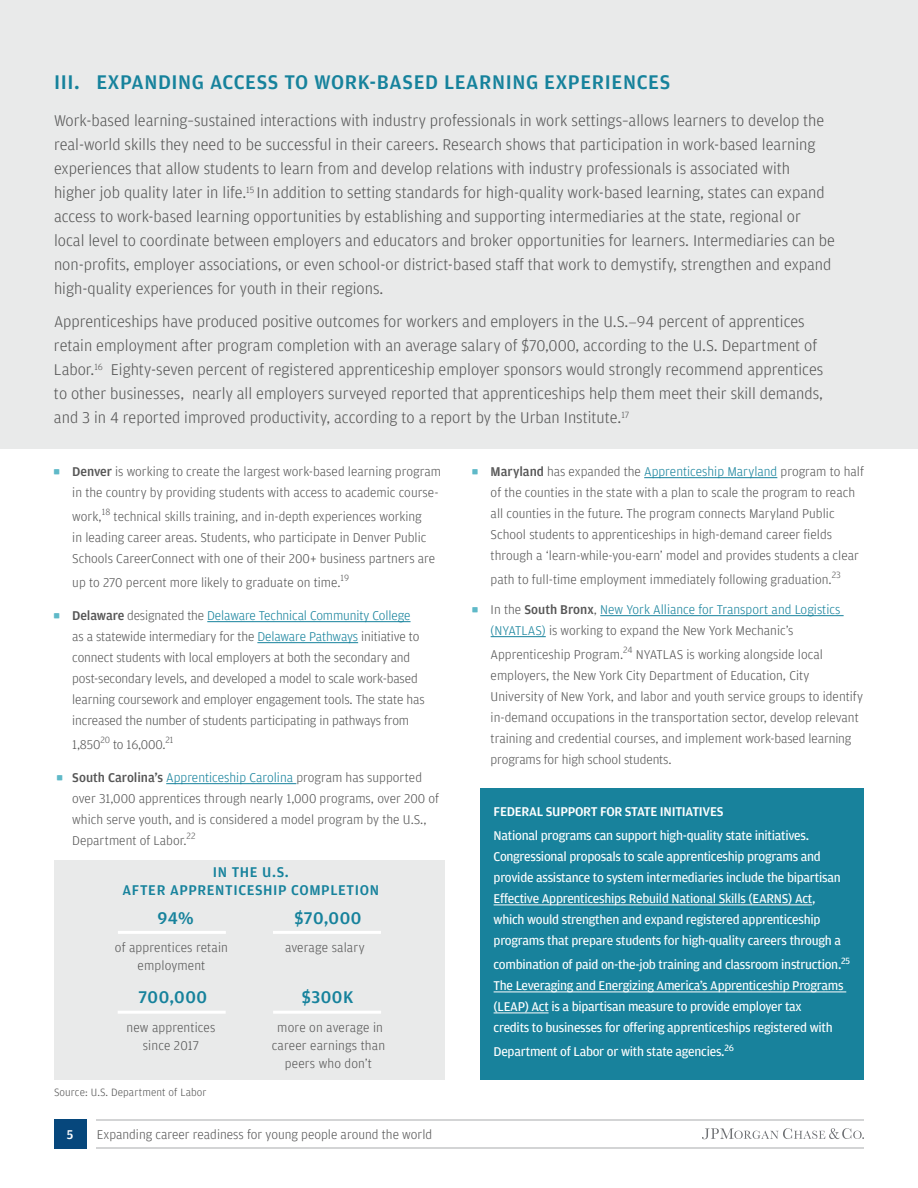
<style>
.page{position:relative;width:918px;height:1188px;background:#fff}
.page>*{position:absolute;margin:0;border:0;box-sizing:border-box;transform-origin:0 0}
.t1{font:500 21px "Amplitude";letter-spacing:.03em;color:#16829c}
.t2{font:500 18px "Amplitude";letter-spacing:.03em;color:#16829c}
.t3{font:300 16.5px/24px "Amplitude";color:#565656}
.t4{font:500 15px/18px "Amplitude";letter-spacing:.04em;color:#16829c;text-align:center}
.t5{font:300 13.5px/21px "Amplitude";color:#565656}
.t6{font:13.5px/21px "Amplitude";letter-spacing:-.02em;color:#fff}
.t7{font:300 13.5px/21px "Amplitude";color:#16829c}
.t8{font:500 13.5px "Amplitude";letter-spacing:-.02em;color:#fff}
.t9{font:300 11.25px "Amplitude";letter-spacing:.01em;color:#565656}
.s1{font-size:13.5px}
.s2{font-weight:500}
.s3{color:#16829c}
.s4{color:#565656}
.s5{font-weight:500;color:#565656}
</style>
<div class="page">
<div style="left:480px;top:788px;width:384px;height:292px;background:#18829c"></div>
<div style="left:54px;top:1119px;width:32px;height:29px;background:#06477c"></div>
<svg style="left:702px;top:1128px;width:162px;height:11px"></svg>
<hr style="left:97px;top:1119px;width:767px;height:2px;background:#d3d4d5">
<hr style="left:97px;top:1147px;width:767px;height:1px;background:#d3d4d5">
<div style="left:54px;top:860px;width:391px;height:220px;background:#e9eaea"></div>
<div style="left:273px;top:931px;width:108px;height:3px;border:2px solid #fff"></div>
<div style="left:118px;top:931px;width:108px;height:3px;border:2px solid #fff"></div>
<div style="left:118px;top:1011px;width:108px;height:3px;border:2px solid #fff"></div>
<div style="left:273px;top:1011px;width:108px;height:3px;border:2px solid #fff"></div>
<div style="left:0;top:0;width:918px;height:448px;background:#e9eaea"></div>
<hr style="left:207px;top:621px;width:204px;height:1px;background:#16829c">
<hr style="left:257px;top:642px;width:101px;height:1px;background:#16829c">
<hr style="left:166px;top:783px;width:130px;height:1px;background:#16829c">
<hr style="left:644px;top:477px;width:133px;height:1px;background:#16829c">
<hr style="left:600px;top:615px;width:244px;height:1px;background:#16829c">
<hr style="left:491px;top:636px;width:55px;height:1px;background:#16829c">
<hr style="left:494px;top:905px;width:318px;height:1px;background:#fff">
<hr style="left:494px;top:992px;width:352px;height:1px;background:#fff">
<hr style="left:494px;top:1013px;width:55px;height:1px;background:#fff">
<h2 class="t1" style="left:54px;top:70px;width:618px">III. EXPANDING ACCESS TO WORK-BASED LEARNING EXPERIENCES</h2>
<p class="t3" style="left:54px;top:109px;width:783px">Work-based learning–sustained interactions with industry professionals in work settings–allows learners to develop the real-world skills they need to be successful in their careers. Research shows that participation in work-based learning experiences that allow students to learn from and develop relations with industry professionals is associated with higher job quality later in life.<sup>15</sup> In addition to setting standards for high-quality work-based learning, states can expand access to work-based learning opportunities by establishing and supporting intermediaries at the state, regional or local level to coordinate between employers and educators and broker opportunities for learners. Intermediaries can be non-profits, employer associations, or even school-or district-based staff that work to demystify, strengthen and expand high-quality experiences for youth in their regions.</p>
<p class="t3" style="left:54px;top:310px;width:771px">Apprenticeships have produced positive outcomes for workers and employers in the U.S.<span class="s1">—</span>94 percent of apprentices retain employment after program completion with an average salary of $70,000, according to the U.S. Department of Labor.<sup>16</sup> Eighty-seven percent of registered apprenticeship employer sponsors would strongly recommend apprentices to other businesses, nearly all employers surveyed reported that apprenticeships help them meet their skill demands, and 3 in 4 reported improved productivity, according to a report by the Urban Institute.<sup>17</sup></p>
<p class="t5" style="left:72px;top:461px;width:370px"><span class="s2">Denver</span> is working to create the largest work-based learning program in the country by providing students with access to academic course-</p>
<p class="t5" style="left:72px;top:506px;width:365px">work,<sup>18</sup> technical skills training, and in-depth experiences working<br>in leading career areas. Students, who participate in Denver Public<br>Schools CareerConnect with one of their 200+ business partners are</p>
<p class="t5" style="left:72px;top:572px;width:278px">up to 270 percent more likely to graduate on time.<sup>19</sup></p>
<p class="t5" style="left:72px;top:605px;width:354px"><span class="s2">Delaware</span> designated the <span class="s3">Delaware Technical Community College </span>as a statewide intermediary for the <span class="s3">Delaware Pathways</span> initiative to connect students with local employers at both the secondary and post-secondary levels, and developed a model to scale work-based learning coursework and employer engagement tools. The state has increased the number of students participating in pathways from</p>
<p class="t5" style="left:72px;top:734px;width:103px">1,850<sup>20</sup> to 16,000.<sup>21</sup></p>
<p class="t5" style="left:72px;top:767px;width:368px"><span class="s2">South Carolina’s</span> <span class="s3">Apprenticeship Carolina</span> program has supported over 31,000 apprentices through nearly 1,000 programs, over 200 of which serve youth, and is considered a model program by the U.S., Department of Labor.<sup>22</sup></p>
<p class="t5" style="left:491px;top:461px;width:375px"><span class="s2">Maryland</span> has expanded the <span class="s3">Apprenticeship Maryland</span> program to half of the counties in the state with a plan to scale the program to reach all counties in the future. The program connects Maryland Public School students to apprenticeships in high-demand career fields through a ‘learn-while-you-earn’ model and provides students a clear</p>
<p class="t5" style="left:491px;top:569px;width:352px">path to full-time employment immediately following graduation.<sup>23</sup></p>
<p class="t7" style="left:491px;top:599px;width:351px"><span class="s4">In the</span> <span class="s5">South Bronx</span><span class="s4">,</span> New York Alliance for Transport and Logistics (NYATLAS) <span class="s4">is working to expand the New York Mechanic’s</span></p>
<p class="t5" style="left:491px;top:644px;width:374px">Apprenticeship Program.<sup>24</sup> NYATLAS is working alongside local employers, the New York City Department of Education, City University of New York, and labor and youth service groups to identify in-demand occupations in the transportation sector, develop relevant training and credential courses, and implement work-based learning programs for high school students.</p>
<h3 class="t8" style="left:494px;top:804px;width:232px">FEDERAL SUPPORT FOR STATE INITIATIVES</h3>
<p class="t6" style="left:494px;top:825px;width:349px">National programs can support high-quality state initiatives.<br>Congressional proposals to scale apprenticeship programs and provide assistance to system intermediaries include the bipartisan Effective Apprenticeships Rebuild National Skills (EARNS) Act, which would strengthen and expand registered apprenticeship programs that prepare students for high-quality careers through a</p>
<p class="t6" style="left:494px;top:954px;width:358px">combination of paid on-the-job training and classroom instruction.<sup>25<br></sup>The Leveraging and Energizing America’s Apprenticeship Programs (LEAP) Act is a bipartisan measure to provide employer tax<br>credits to businesses for offering apprenticeships registered with</p>
<p class="t6" style="left:494px;top:1041px;width:242px">Department of Labor or with state agencies.<sup>26</sup></p>
<h3 class="t4" style="left:123px;top:863px;width:258px">IN THE U.S.<br>AFTER APPRENTICESHIP COMPLETION</h3>
<p class="t2" style="left:294px;top:908px;width:69px">$70,000</p>
<p class="t5" style="left:285px;top:938px;width:81px">average salary</p>
<p class="t2" style="left:302px;top:988px;width:53px">$300K</p>
<p class="t5" style="left:272px;top:1019px;width:115px;line-height:18px;text-align:center">more on average in career earnings than peers who don’t</p>
<p class="t2" style="left:157px;top:908px;width:38px">94%</p>
<p class="t5" style="left:115px;top:939px;width:115px;line-height:18px;text-align:center">of apprentices retain employment</p>
<p class="t2" style="left:138px;top:988px;width:70px">700,000</p>
<p class="t5" style="left:127px;top:1019px;width:90px;line-height:18px;text-align:center">new apprentices since 2017</p>
<p class="t9" style="left:54px;top:1087px;width:154px">Source: U.S. Department of Labor</p>
<p class="t8" style="left:67px;top:1127px;width:8px">5</p>
<p class="t5" style="left:97px;top:1124px;width:337px">Expanding career readiness for young people around the world</p>
</div>
